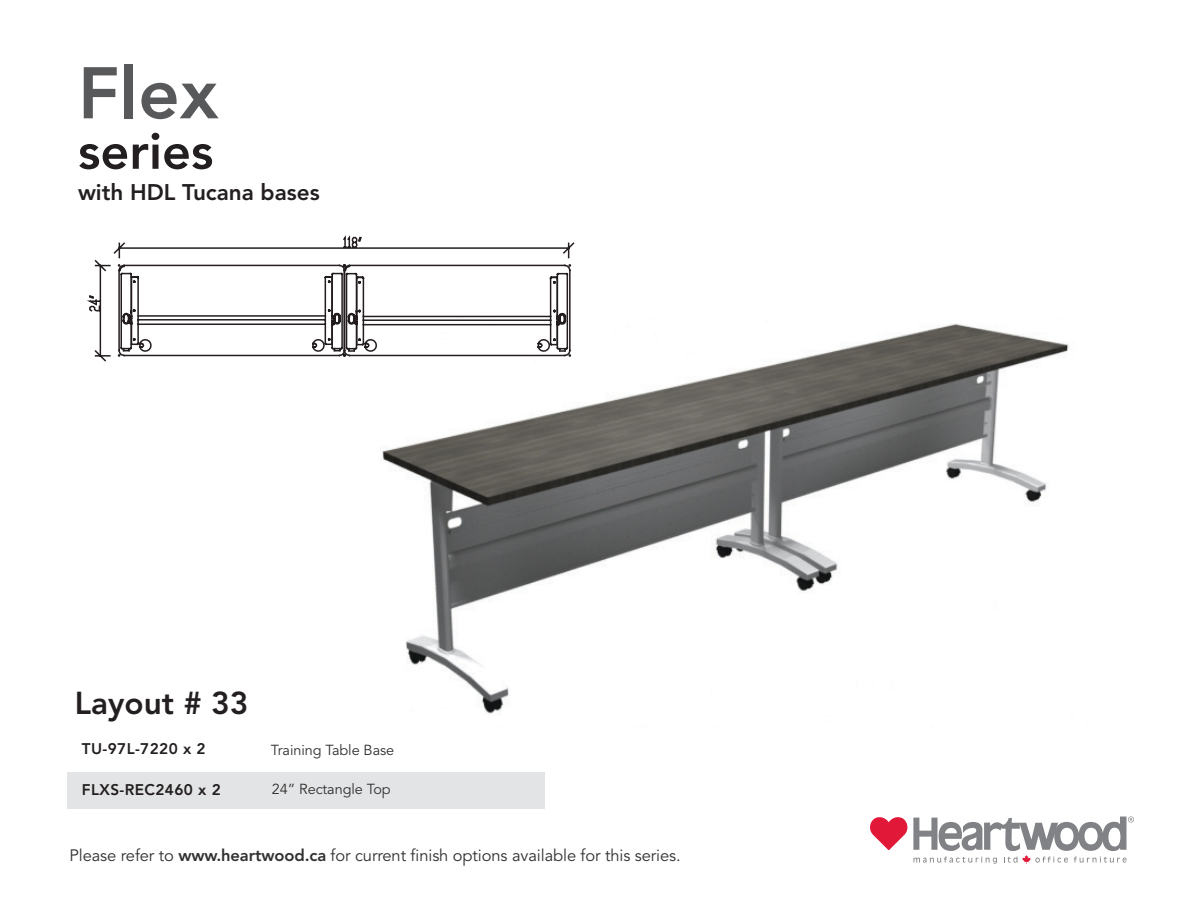
<style>
.page{position:relative;width:1188px;height:918px;background:#fff}
.page>*{position:absolute;margin:0;border:0;box-sizing:border-box;transform-origin:0 0}
.t1{font:800 72.3px "Avenir LT Std";color:#58595b}
.t2{font:800 50.4px "Avenir LT Std";color:#231f20}
.t3{font:800 31.5px "Avenir LT Std";color:#231f20}
.t4{font:800 22.5px "Avenir LT Std";color:#231f20}
.t5{font:16.5px "Avenir LT Std";letter-spacing:-.005em;color:#323031}
.Layouts-WRK{font:800 15.3px "Avenir LT Std";letter-spacing:.025em;color:#231f20}
.Layouts-WRK-2{font:14.4px "Avenir LT Std";letter-spacing:-.005em;color:#323031}
.s1{font-weight:800}
</style>
<div class="page">
<svg style="left:870px;top:817px;width:37px;height:33px"></svg>
<svg style="left:913px;top:816px;width:221px;height:48px"></svg>
<img style="left:382px;top:323px;width:687px;height:391px">
<div style="left:68px;top:772px;width:477px;height:37px;background:#e3e4e5"></div>
<svg style="left:87px;top:235px;width:489px;height:202px"></svg>
<h1 class="t1" style="left:78px;top:50px;width:142px">Flex</h1>
<h2 class="t2" style="left:78px;top:121px;width:137px">series</h2>
<p class="t4" style="left:78px;top:178px;width:243px">with HDL Tucana bases</p>
<p class="t3" style="left:75px;top:685px;width:175px">Layout # 33</p>
<p class="Layouts-WRK" style="left:82px;top:740px;width:125px">TU-97L-7220 x 2</p>
<p class="Layouts-WRK" style="left:82px;top:781px;width:140px">FLXS-REC2460 x 2</p>
<p class="Layouts-WRK-2" style="left:271px;top:742px;width:125px">Training Table Base</p>
<p class="Layouts-WRK-2" style="left:272px;top:781px;width:120px">24” Rectangle Top</p>
<p class="t5" style="left:69px;top:846px;width:613px">Please refer to <span class="s1">www.heartwood.ca</span> for current finish options available for this series.</p>
</div>
